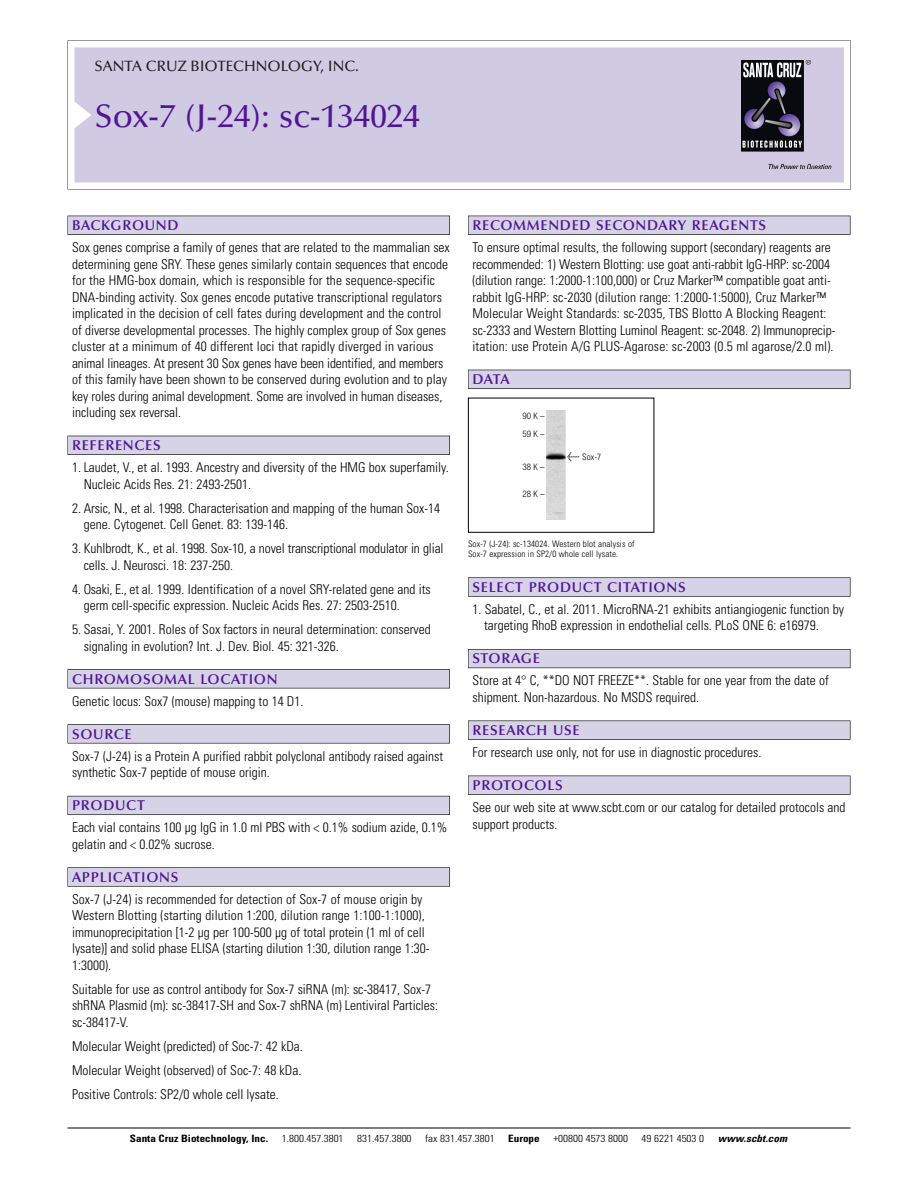
<style>
.page{position:relative;width:918px;height:1188px;background:#fff}
.page>*{position:absolute;margin:0;border:0;box-sizing:border-box;transform-origin:0 0}
.t1{font:500 33px "Optima";color:#511695}
.t2{font:500 15px "Optima";color:#231f20}
.t3{font:600 14.25px "Optima";letter-spacing:.05em;color:#511695}
.t4{font:300 condensed 13.5px/16.5px "Univers";color:#000}
.t5{font:300 condensed 10.2px "Univers";color:#000;scale:1.1 1}
.t6{font:700 condensed 10.2px "Univers";color:#000;scale:1.1 1}
.t7{font:italic 700 condensed 10.2px "Univers";letter-spacing:.005em;color:#000;scale:1.1 1}
.t8{font:300 condensed 9px/10.5px "Univers";letter-spacing:.015em;color:#000}
.t9{font:300 condensed 9px/18px "Helvetica Neue";letter-spacing:.13em;color:#000}
.s1{font-family:"Meta Plus";font-weight:400;font-stretch:normal;font-size:10.5px}
</style>
<div class="page">
<svg style="left:68px;top:40px;width:783px;height:149px"></svg>
<div style="left:74px;top:47px;width:770px;height:135px;background:#d1cae3"></div>
<img style="left:741px;top:60px;width:90px;height:108px">
<div style="left:68px;top:216px;width:382px;height:19px;background:#525155"></div>
<div style="left:68px;top:216px;width:381px;height:18px;background:#d7d3e7"></div>
<div style="left:68px;top:436px;width:382px;height:19px;background:#515055"></div>
<div style="left:68px;top:436px;width:381px;height:18px;background:#d7d3e7"></div>
<div style="left:68px;top:669px;width:382px;height:19px;background:#545357"></div>
<div style="left:68px;top:670px;width:381px;height:18px;background:#d7d3e7"></div>
<div style="left:68px;top:724px;width:382px;height:19px;background:#575759"></div>
<div style="left:68px;top:725px;width:381px;height:18px;background:#d7d3e7"></div>
<div style="left:68px;top:796px;width:382px;height:19px;background:#5b5a62"></div>
<div style="left:68px;top:796px;width:381px;height:18px;background:#d7d3e7"></div>
<div style="left:68px;top:867px;width:382px;height:20px;background:#626263"></div>
<div style="left:68px;top:868px;width:381px;height:18px;background:#d7d3e7"></div>
<div style="left:468px;top:216px;width:382px;height:19px;background:#525155"></div>
<div style="left:468px;top:216px;width:382px;height:18px;background:#d7d3e7"></div>
<div style="left:468px;top:370px;width:382px;height:19px;background:#515055"></div>
<div style="left:468px;top:370px;width:382px;height:18px;background:#d7d3e7"></div>
<div style="left:468px;top:577px;width:382px;height:20px;background:#666"></div>
<div style="left:468px;top:578px;width:382px;height:18px;background:#d7d3e7"></div>
<div style="left:468px;top:649px;width:382px;height:19px;background:#5b5961"></div>
<div style="left:468px;top:650px;width:382px;height:18px;background:#d7d3e7"></div>
<div style="left:468px;top:721px;width:382px;height:19px;background:#575759"></div>
<div style="left:468px;top:721px;width:382px;height:18px;background:#d7d3e7"></div>
<div style="left:468px;top:776px;width:382px;height:19px;background:#545356"></div>
<div style="left:468px;top:776px;width:382px;height:18px;background:#d7d3e7"></div>
<hr style="left:68px;top:1128px;width:782px;height:1px;background:#000">
<div style="left:468px;top:398px;width:186px;height:135px;border:1px solid #000"></div>
<img style="left:547px;top:410px;width:18px;height:110px">
<p class="t2" style="left:94px;top:61px;width:266px">SANTA CRUZ BIOTECHNOLOGY, INC.</p>
<h1 class="t1" style="left:94px;top:103px;width:327px">Sox-7 (J-24): sc-134024</h1>
<p class="t3" style="left:72px;top:219px;width:108px">BACKGROUND</p>
<p class="t4" style="left:72px;top:240px;width:379px">Sox genes comprise a family of genes that are related to the mammalian sex determining gene SRY. These genes similarly contain sequences that encode for the HMG-box domain, which is responsible for the sequence-specific DNA-binding activity. Sox genes encode putative transcriptional regulators implicated in the decision of cell fates during development and the control of diverse developmental processes. The highly complex group of Sox genes cluster at a minimum of 40 different loci that rapidly diverged in various animal lineages. At present 30 Sox genes have been identified, and members of this family have been shown to be conserved during evolution and to play key roles during animal development. Some are involved in human diseases, including sex reversal.</p>
<p class="t3" style="left:72px;top:440px;width:90px">REFERENCES</p>
<p class="t4" style="left:84px;top:460px;width:366px;text-indent:-12px">1. Laudet, V., et al. 1993. Ancestry and diversity of the HMG box superfamily.<br>Nucleic Acids Res. 21: 2493-2501.</p>
<p class="t4" style="left:84px;top:501px;width:358px;text-indent:-12px">2. Arsic, N., et al. 1998. Characterisation and mapping of the human Sox-14 gene. Cytogenet. Cell Genet. 83: 139-146.</p>
<p class="t4" style="left:84px;top:541px;width:361px;text-indent:-12px">3. Kuhlbrodt, K., et al. 1998. Sox-10, a novel transcriptional modulator in glial cells. J. Neurosci. 18: 237-250.</p>
<p class="t4" style="left:84px;top:582px;width:349px;text-indent:-12px">4. Osaki, E., et al. 1999. Identification of a novel SRY-related gene and its germ cell-specific expression. Nucleic Acids Res. 27: 2503-2510.</p>
<p class="t4" style="left:84px;top:622px;width:349px;text-indent:-12px">5. Sasai, Y. 2001. Roles of Sox factors in neural determination: conserved signaling in evolution? Int. J. Dev. Biol. 45: 321-326.</p>
<p class="t3" style="left:72px;top:673px;width:207px">CHROMOSOMAL LOCATION</p>
<p class="t4" style="left:72px;top:694px;width:233px">Genetic locus: Sox7 (mouse) mapping to 14 D1.</p>
<p class="t3" style="left:72px;top:728px;width:61px">SOURCE</p>
<p class="t4" style="left:72px;top:749px;width:373px">Sox-7 (J-24) is a Protein A purified rabbit polyclonal antibody raised against synthetic Sox-7 peptide of mouse origin.</p>
<p class="t3" style="left:72px;top:800px;width:74px">PRODUCT</p>
<p class="t4" style="left:72px;top:820px;width:377px">Each vial contains 100 µg IgG in 1.0 ml PBS with &lt; 0.1% sodium azide, 0.1% gelatin and &lt; 0.02% sucrose.</p>
<p class="t3" style="left:72px;top:871px;width:108px">APPLICATIONS</p>
<p class="t4" style="left:72px;top:892px;width:359px">Sox-7 (J-24) is recommended for detection of Sox-7 of mouse origin by Western Blotting (starting dilution 1:200, dilution range 1:100-1:1000), immunoprecipitation [1-2 µg per 100-500 µg of total protein (1 ml of cell lysate)] and solid phase ELISA (starting dilution 1:30, dilution range 1:30- 1:3000).</p>
<p class="t4" style="left:72px;top:982px;width:368px">Suitable for use as control antibody for Sox-7 siRNA (m): sc-38417, Sox-7 shRNA Plasmid (m): sc-38417-SH and Sox-7 shRNA (m) Lentiviral Particles: sc-38417-V.</p>
<p class="t4" style="left:72px;top:1035px;width:232px;line-height:24px;text-align:justify">Molecular Weight (predicted) of Soc-7: 42 kDa.<br>Molecular Weight (observed) of Soc-7: 48 kDa.<br>Positive Controls: SP2/0 whole cell lysate.</p>
<p class="t3" style="left:473px;top:219px;width:295px">RECOMMENDED SECONDARY REAGENTS</p>
<p class="t4" style="left:473px;top:240px;width:364px">To ensure optimal results, the following support (secondary) reagents are recommended: 1) Western Blotting: use goat anti-rabbit IgG-HRP: sc-2004 (dilution range: 1:2000-1:100,000) or Cruz Marker™ compatible goat anti&shy;rabbit IgG-HRP: sc-2030 (dilution range: 1:2000-1:5000), Cruz Marker™ Molecular Weight Standards: sc-2035, TBS Blotto A Blocking Reagent: sc-2333 and Western Blotting Luminol Reagent: sc-2048. 2) Immunoprecip&shy;itation: use Protein A/G PLUS-Agarose: sc-2003 (0.5 ml agarose/2.0 ml).</p>
<p class="t3" style="left:473px;top:374px;width:39px">DATA</p>
<p class="t9" style="left:522px;top:407px;width:24px">90K–<br>59K–</p>
<p class="t9" style="left:522px;top:458px;width:24px">38K–</p>
<p class="t9" style="left:522px;top:485px;width:24px">28K–</p>
<p class="t8" style="left:567px;top:453px;width:35px"><span class="s1">&lt;</span> Sox-7</p>
<p class="t8" style="left:468px;top:539px;width:168px">Sox-7 (J-24): sc-134024. Western blot analysis of<br>Sox-7 expression in SP2/0 whole cell lysate.</p>
<p class="t3" style="left:473px;top:581px;width:215px">SELECT PRODUCT CITATIONS</p>
<p class="t4" style="left:484px;top:602px;width:361px;text-indent:-12px">1. Sabatel, C., et al. 2011. MicroRNA-21 exhibits antiangiogenic function by targeting RhoB expression in endothelial cells. PLoS ONE 6: e16979.</p>
<p class="t3" style="left:473px;top:653px;width:69px">STORAGE</p>
<p class="t4" style="left:473px;top:674px;width:358px">Store at 4° C, **DO NOT FREEZE**. Stable for one year from the date of shipment. Non-hazardous. No MSDS required.</p>
<p class="t3" style="left:473px;top:724px;width:109px">RESEARCH USE</p>
<p class="t4" style="left:473px;top:745px;width:290px">For research use only, not for use in diagnostic procedures.</p>
<p class="t3" style="left:473px;top:779px;width:92px">PROTOCOLS</p>
<p class="t4" style="left:473px;top:800px;width:375px">See our web site at www.scbt.com or our catalog for detailed protocols and support products.</p>
<p class="t6" style="left:130px;top:1135px;width:127px">Santa Cruz Biotechnology, Inc.</p>
<p class="t5" style="left:282px;top:1135px;width:58px">1.800.457.3801</p>
<p class="t5" style="left:357px;top:1135px;width:51px">831.457.3800</p>
<p class="t5" style="left:425px;top:1135px;width:65px">fax 831.457.3801</p>
<p class="t6" style="left:508px;top:1135px;width:30px">Europe</p>
<p class="t5" style="left:553px;top:1135px;width:69px">+00800 4573 8000</p>
<p class="t5" style="left:642px;top:1135px;width:58px">49 6221 4503 0</p>
<p class="t7" style="left:718px;top:1135px;width:64px">www.scbt.com</p>
</div>
